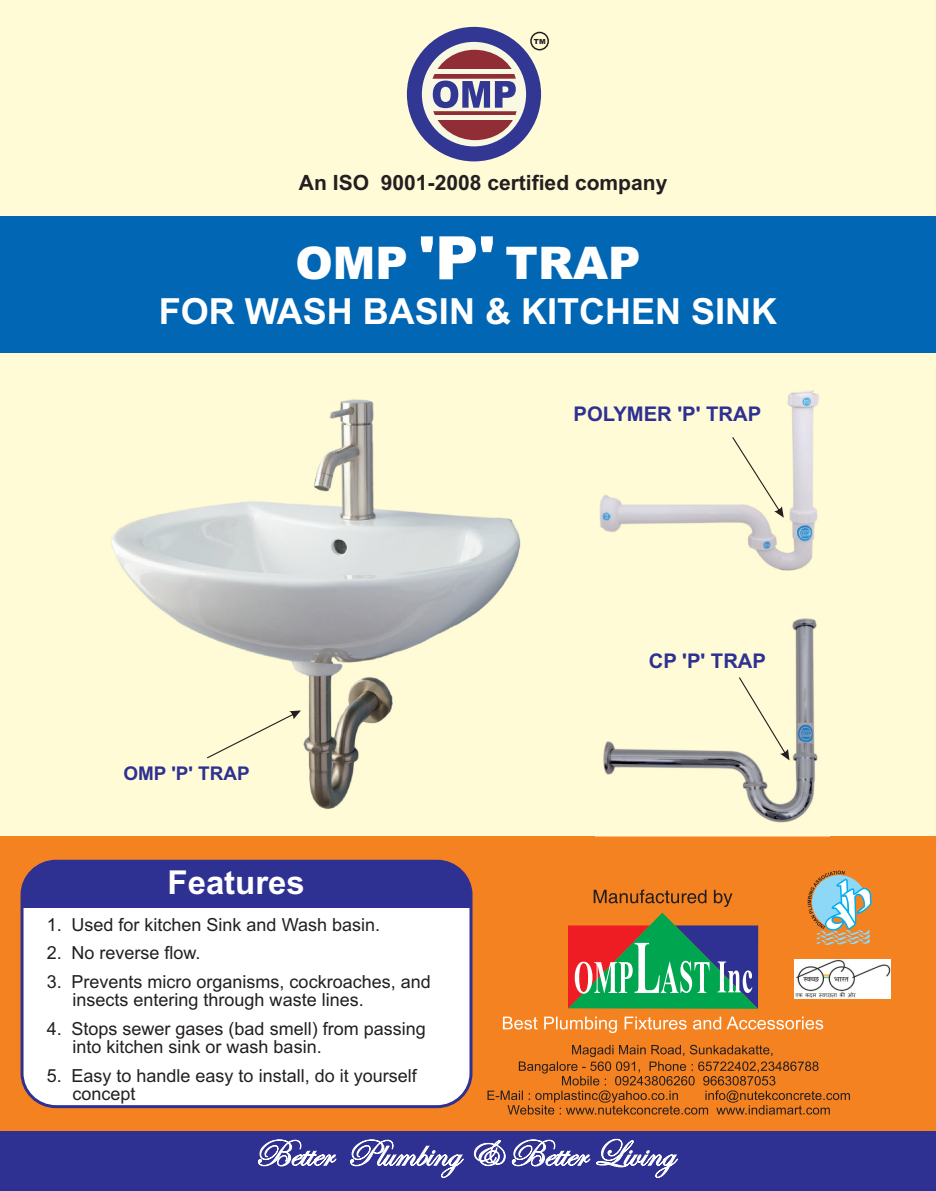
<style>
.page{position:relative;width:936px;height:1191px;background:#fff}
.page>*{position:absolute;margin:0;border:0;box-sizing:border-box;transform-origin:0 0}
.t1{font:900 45px "Arial";color:#fff}
.t2{font:700 36px "Arial";color:#fff}
.t3{font:700 32.85px "Arial";color:#fff}
.t4{font:700 21px "Arial";color:#231f20}
.t5{font:700 20.25px "Arial";color:#2e3092}
.t6{font:700 18.9px "Arial";color:#2e3092}
.t7{font:18px/18px "Arial";color:#231f20}
.t8{font:900 7.05px "Arial";color:#231f20}
.s1{font-size:60px}
</style>
<div class="page">
<div style="left:0;top:0;width:935px;height:1191px;background:#fffbd6"></div>
<div style="left:0;top:837px;width:935px;height:354px;background:#f58220"></div>
<div style="left:0;top:216px;width:935px;height:136px;background:#0166b3"></div>
<img style="left:111px;top:399px;width:410px;height:410px">
<img style="left:599px;top:390px;width:220px;height:181px">
<img style="left:595px;top:618px;width:234px;height:219px">
<svg style="left:207px;top:710px;width:94px;height:48px"></svg>
<svg style="left:732px;top:437px;width:51px;height:81px"></svg>
<svg style="left:738px;top:677px;width:51px;height:83px"></svg>
<svg style="left:568px;top:889px;width:190px;height:120px"></svg>
<svg style="left:503px;top:1016px;width:320px;height:17px"></svg>
<svg style="left:487px;top:1044px;width:362px;height:70px"></svg>
<div style="left:22px;top:861px;width:449px;height:245px;background:#fff;border-radius:34px"></div>
<div style="left:22px;top:861px;width:449px;height:47px;background:#2e3092"></div>
<div style="left:21px;top:859px;width:451px;height:249px;border:3px solid #2e3092;border-radius:34px"></div>
<div style="left:0;top:1132px;width:935px;height:59px;background:#2e3092"></div>
<svg style="left:257px;top:1138px;width:421px;height:40px"></svg>
<div style="left:407px;top:27px;width:134px;height:134px;background:#313793;border-radius:50%"></div>
<div style="left:422px;top:42px;width:104px;height:104px;background:#f9f8e3;border-radius:50%"></div>
<svg style="left:432px;top:50px;width:84px;height:90px"></svg>
<hr style="left:435px;top:116px;width:80px;height:4px;background:#f9f8e3">
<div style="left:530px;top:32px;width:19px;height:18px;border:2px solid #231f20;border-radius:50%"></div>
<img style="left:794px;top:959px;width:96px;height:39px">
<svg style="left:807px;top:870px;width:65px;height:75px"></svg>
<p class="t8" style="left:534px;top:39px;width:13px">TM</p>
<p class="t4" style="left:299px;top:175px;width:370px">An ISO 9001-2008 certified company</p>
<h1 class="t1" style="left:295px;top:247px;width:346px">OMP <span class="s1">'P'</span> TRAP</h1>
<h2 class="t2" style="left:159px;top:298px;width:619px">FOR WASH BASIN &amp; KITCHEN SINK</h2>
<p class="t5" style="left:573px;top:407px;width:189px">POLYMER 'P' TRAP</p>
<p class="t6" style="left:123px;top:766px;width:128px">OMP 'P' TRAP</p>
<h3 class="t3" style="left:167px;top:870px;width:139px">Features</h3>
<p class="t7" style="left:47px;top:917px;width:335px">1. Used for kitchen Sink and Wash basin.</p>
<p class="t7" style="left:47px;top:945px;width:155px">2. No reverse flow.</p>
<p class="t7" style="left:72px;top:974px;width:360px;text-indent:-26px">3. Prevents micro organisms, cockroaches, and insects entering through waste lines.</p>
<p class="t7" style="left:72px;top:1021px;width:355px;text-indent:-26px">4. Stops sewer gases (bad smell) from passing into kitchen sink or wash basin.</p>
<p class="t7" style="left:72px;top:1068px;width:346px;text-indent:-26px">5. Easy to handle easy to install, do it yourself concept</p>
<p class="t5" style="left:648px;top:653px;width:119px">CP 'P' TRAP</p>
</div>
